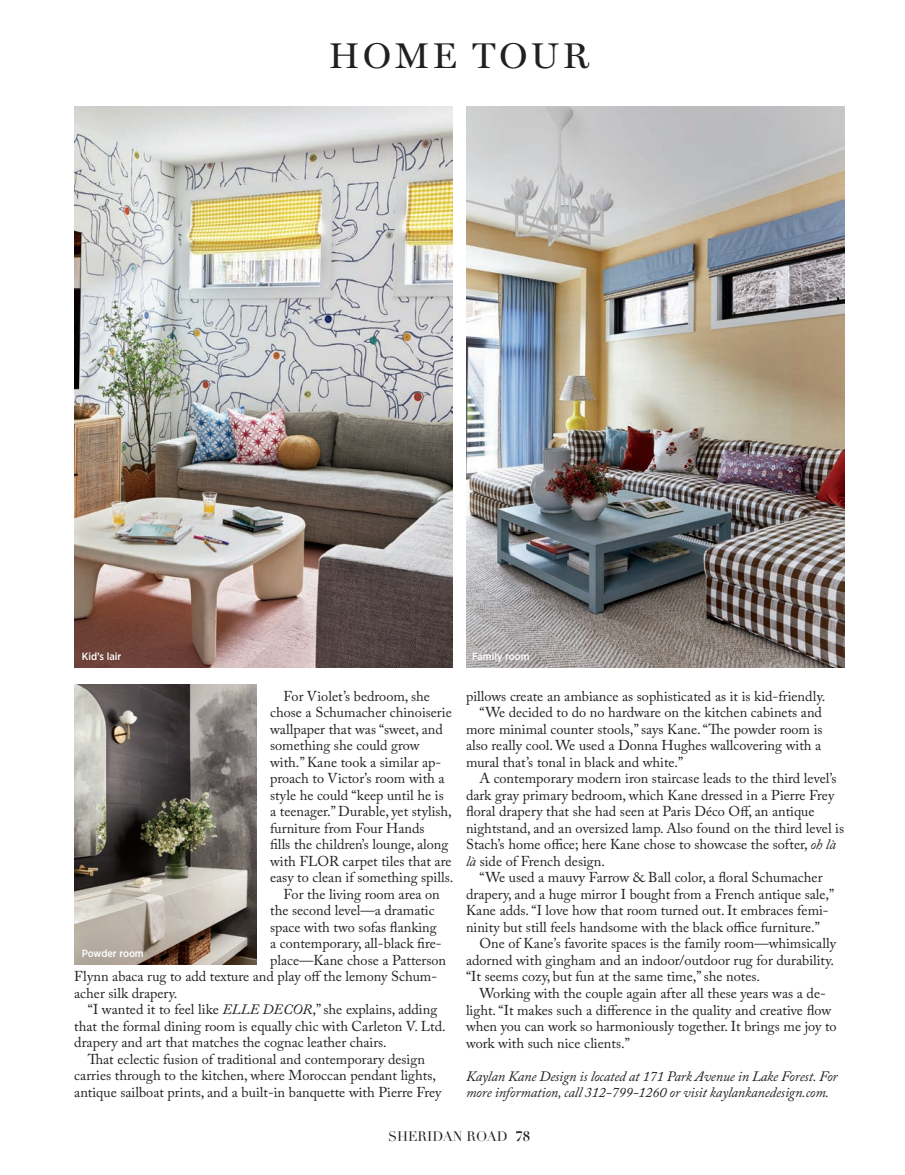
<style>
.page{position:relative;width:905px;height:1175px;background:#fff}
.page>*{position:absolute;margin:0;border:0;box-sizing:border-box;transform-origin:0 0}
.t1{font:36px "Miller Display";letter-spacing:.1em;color:#231f20}
.t2{font:14.25px "Adobe Caslon Pro";color:#231f20}
.t3{font:italic 14.25px/16.5px "Adobe Caslon Pro";letter-spacing:-.01em;color:#231f20}
.t4{font:13.5px "Didot";color:#231f20}
.t5{font:500 10.5px "Gotham Narrow";color:#fff}
.s1{font-style:italic}
.s2{font-weight:700}
</style>
<div class="page">
<img style="left:74px;top:107px;width:378px;height:561px">
<img style="left:466px;top:107px;width:378px;height:561px">
<img style="left:74px;top:684px;width:182px;height:280px">
<h1 class="t1" style="left:329px;top:34px;width:262px">HOME TOUR</h1>
<p class="t5" style="left:82px;top:649px;width:41px">Kid’s lair</p>
<p class="t5" style="left:472px;top:649px;width:59px">Family room</p>
<p class="t2" style="left:284px;top:687px;width:148px">For Violet’s bedroom, she</p>
<p class="t2" style="left:270px;top:704px;width:183px">chose a Schumacher chinoiserie</p>
<p class="t2" style="left:270px;top:720px;width:174px">wallpaper that was “sweet, and</p>
<p class="t2" style="left:270px;top:737px;width:151px">something she could grow</p>
<p class="t2" style="left:270px;top:753px;width:173px">with.” Kane took a similar ap-</p>
<p class="t2" style="left:270px;top:770px;width:176px">proach to Victor’s room with a</p>
<p class="t2" style="left:270px;top:786px;width:175px">style he could “keep until he is</p>
<p class="t2" style="left:270px;top:803px;width:183px">a teenager.” Durable, yet stylish,</p>
<p class="t2" style="left:270px;top:819px;width:156px">furniture from Four Hands</p>
<p class="t2" style="left:270px;top:836px;width:180px">fills the children’s lounge, along</p>
<p class="t2" style="left:270px;top:852px;width:183px">with FLOR carpet tiles that are</p>
<p class="t2" style="left:270px;top:869px;width:185px">easy to clean if something spills.</p>
<p class="t2" style="left:284px;top:885px;width:158px">For the living room area on</p>
<p class="t2" style="left:270px;top:902px;width:166px">the second level—a dramatic</p>
<p class="t2" style="left:270px;top:918px;width:168px">space with two sofas flanking</p>
<p class="t2" style="left:270px;top:935px;width:173px">a contemporary, all-black fire-</p>
<p class="t2" style="left:270px;top:951px;width:177px">place—Kane chose a Patterson</p>
<p class="t2" style="left:74px;top:968px;width:364px">Flynn abaca rug to add texture and play off the lemony Schum-</p>
<p class="t2" style="left:74px;top:984px;width:105px">acher silk drapery.</p>
<p class="t2" style="left:88px;top:1001px;width:351px">“I wanted it to feel like <span class="s1">ELLE DECOR</span>,” she explains, adding</p>
<p class="t2" style="left:74px;top:1017px;width:373px">that the formal dining room is equally chic with Carleton V. Ltd.</p>
<p class="t2" style="left:74px;top:1034px;width:314px">drapery and art that matches the cognac leather chairs.</p>
<p class="t2" style="left:88px;top:1050px;width:338px">That eclectic fusion of traditional and contemporary design</p>
<p class="t2" style="left:74px;top:1067px;width:363px">carries through to the kitchen, where Moroccan pendant lights,</p>
<p class="t2" style="left:74px;top:1083px;width:369px">antique sailboat prints, and a built-in banquette with Pierre Frey</p>
<p class="t5" style="left:82px;top:946px;width:63px">Powder room</p>
<p class="t2" style="left:466px;top:687px;width:361px">pillows create an ambiance as sophisticated as it is kid-friendly.</p>
<p class="t2" style="left:479px;top:704px;width:344px">“We decided to do no hardware on the kitchen cabinets and</p>
<p class="t2" style="left:466px;top:720px;width:358px">more minimal counter stools,” says Kane. “The powder room is</p>
<p class="t2" style="left:466px;top:737px;width:357px">also really cool. We used a Donna Hughes wallcovering with a</p>
<p class="t2" style="left:466px;top:753px;width:219px">mural that’s tonal in black and white.”</p>
<p class="t2" style="left:479px;top:770px;width:358px">A contemporary modern iron staircase leads to the third level’s</p>
<p class="t2" style="left:466px;top:786px;width:370px">dark gray primary bedroom, which Kane dressed in a Pierre Frey</p>
<p class="t2" style="left:466px;top:803px;width:350px">floral drapery that she had seen at Paris Déco Off, an antique</p>
<p class="t2" style="left:466px;top:819px;width:379px">nightstand, and an oversized lamp. Also found on the third level is</p>
<p class="t2" style="left:466px;top:836px;width:371px">Stach’s home office; here Kane chose to showcase the softer, <span class="s1">oh là</span></p>
<p class="t2" style="left:466px;top:852px;width:140px"><span class="s1">là</span> side of French design.</p>
<p class="t2" style="left:479px;top:869px;width:344px">“We used a mauvy Farrow &amp; Ball color, a floral Schumacher</p>
<p class="t2" style="left:466px;top:885px;width:370px">drapery, and a huge mirror I bought from a French antique sale,”</p>
<p class="t2" style="left:466px;top:902px;width:364px">Kane adds. “I love how that room turned out. It embraces femi-</p>
<p class="t2" style="left:466px;top:918px;width:355px">ninity but still feels handsome with the black office furniture.”</p>
<p class="t2" style="left:479px;top:935px;width:358px">One of Kane’s favorite spaces is the family room—whimsically</p>
<p class="t2" style="left:466px;top:951px;width:369px">adorned with gingham and an indoor/outdoor rug for durability.</p>
<p class="t2" style="left:466px;top:968px;width:296px">“It seems cozy, but fun at the same time,” she notes.</p>
<p class="t2" style="left:479px;top:984px;width:348px">Working with the couple again after all these years was a de-</p>
<p class="t2" style="left:466px;top:1001px;width:367px">light. “It makes such a difference in the quality and creative flow</p>
<p class="t2" style="left:466px;top:1017px;width:372px">when you can work so harmoniously together. It brings me joy to</p>
<p class="t2" style="left:466px;top:1034px;width:165px">work with such nice clients.”</p>
<p class="t3" style="left:466px;top:1067px;width:373px">Kaylan Kane Design is located at 171 Park Avenue in Lake Forest. For more information, call 312-799-1260 or visit kaylankanedesign.com.</p>
<p class="t4" style="left:388px;top:1128px;width:144px">SHERIDAN ROAD <span class="s2">78</span></p>
</div>
